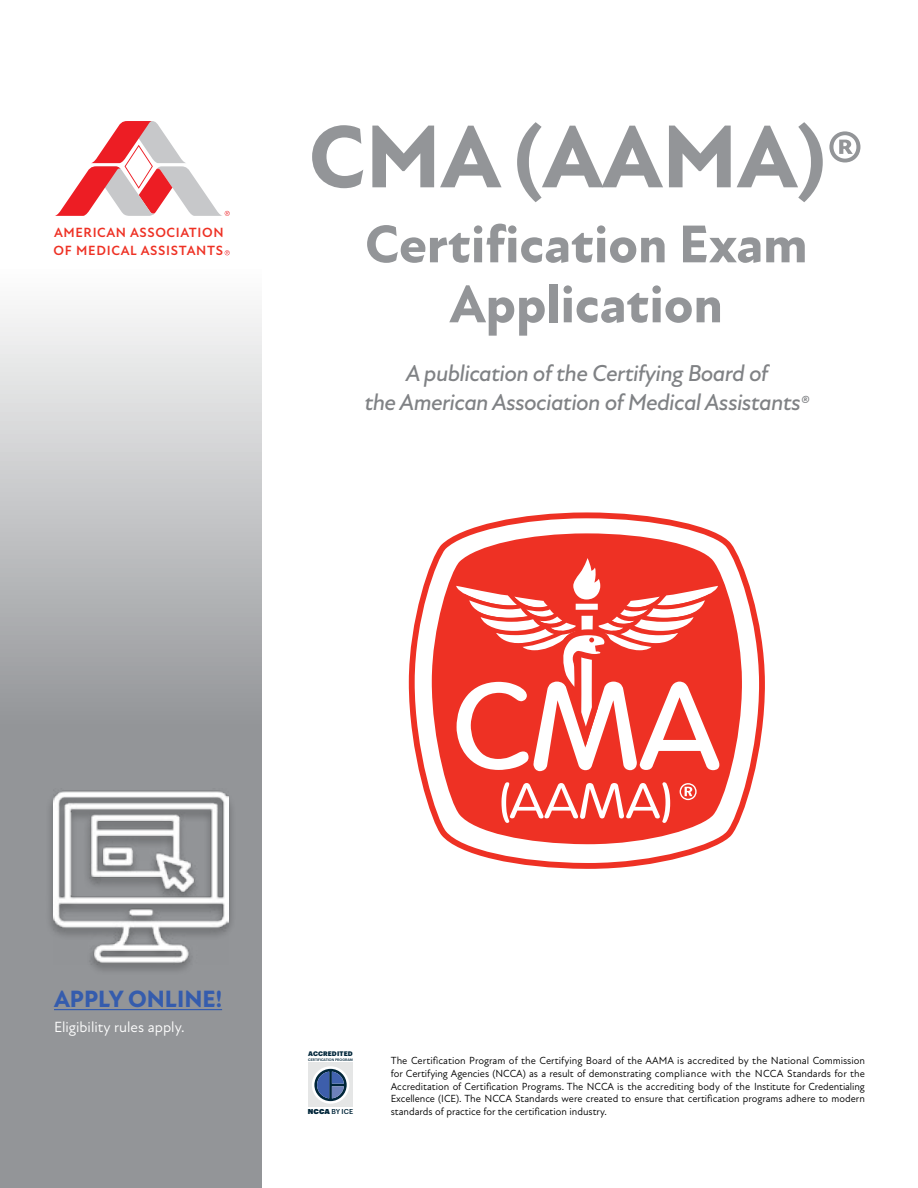
<style>
.page{position:relative;width:918px;height:1188px;background:#fff}
.page>*{position:absolute;margin:0;border:0;box-sizing:border-box;transform-origin:0 0}
.t1{font:800 90px "New Atten";color:#939598}
.t2{font:800 54px/60px "New Atten";color:#939598;text-align:center}
.t3{font:800 24px "New Atten";color:#355cad}
.t4{font:italic 500 23.4px/29.2px "New Atten";letter-spacing:-.025em;color:#808285;text-align:center}
.t5{font:15px "New Atten";color:#fff}
.t6{font:700 13.65px/18px "New Atten";letter-spacing:.045em;color:#ee3124}
.t7{font:10.5px/12.6px "New Atten";color:#000;text-align:justify}
.t8{font:500 7.05px "Graphik";color:#00263a}
.t9{font:900 6.45px "Graphik";letter-spacing:.02em;color:#00263a}
.t10{font:500 3.45px "Graphik";color:#00263a}
.s1{font-family:"Graphik Super";font-weight:400}
</style>
<div class="page">
<svg style="left:0;top:252px;width:262px;height:936px;background:#b3b5b7"></svg>
<hr style="left:54px;top:1009px;width:168px;height:1px;background:#355cad">
<div style="left:45px;top:789px;width:191px;height:186px;background:#000;opacity:.32"></div>
<img style="left:53px;top:789px;width:176px;height:175px">
<svg style="left:55px;top:121px;width:175px;height:95px"></svg>
<svg style="left:225px;top:250px;width:5px;height:5px"></svg>
<div style="left:308px;top:1063px;width:45px;height:44px;background:#e5e6e6"></div>
<div style="left:312px;top:1066px;width:37px;height:38px;background:#fff;border-radius:19px"></div>
<svg style="left:314px;top:1069px;width:33px;height:32px"></svg>
<svg style="left:409px;top:512px;width:356px;height:357px"></svg>
<svg style="left:432px;top:533px;width:310px;height:311px;fill:#ee3124"></svg>
<svg style="left:501px;top:782px;width:169px;height:41px"></svg>
<svg style="left:450px;top:553px;width:274px;height:218px"></svg>
<svg style="left:680px;top:783px;width:17px;height:17px"></svg>
<h3 class="t6" style="left:54px;top:224px;width:172px">AMERICAN ASSOCIATION<br>OF MEDICAL ASSISTANTS</h3>
<h1 class="t1" style="left:309px;top:104px;width:557px">CMA (AAMA)®</h1>
<h2 class="t2" style="left:365px;top:216px;width:444px">Certification Exam<br>Application</h2>
<h3 class="t4" style="left:365px;top:359px;width:447px">A publication of the Certifying Board of<br>the American Association of Medical Assistants®</h3>
<h3 class="t3" style="left:54px;top:985px;width:170px">APPLY ONLINE!</h3>
<h3 class="t5" style="left:54px;top:1018px;width:132px">Eligibility rules apply.</h3>
<p class="t9" style="left:308px;top:1048px;width:46px">ACCREDITED</p>
<p class="t10" style="left:308px;top:1057px;width:46px">CERTIFICATION PROGRAM</p>
<p class="t8" style="left:308px;top:1106px;width:47px"><span class="s1">NCCA</span> BY ICE</p>
<p class="t7" style="left:391px;top:1055px;width:476px">The Certification Program of the Certifying Board of the AAMA is accredited by the National Commission for Certifying Agencies (NCCA) as a result of demonstrating compliance with the NCCA Standards for the Accreditation of Certification Programs. The NCCA is the accrediting body of the Institute for Credentialing Excellence (ICE). The NCCA Standards were created to ensure that certification programs adhere to modern standards of practice for the certification industry.</p>
</div>
